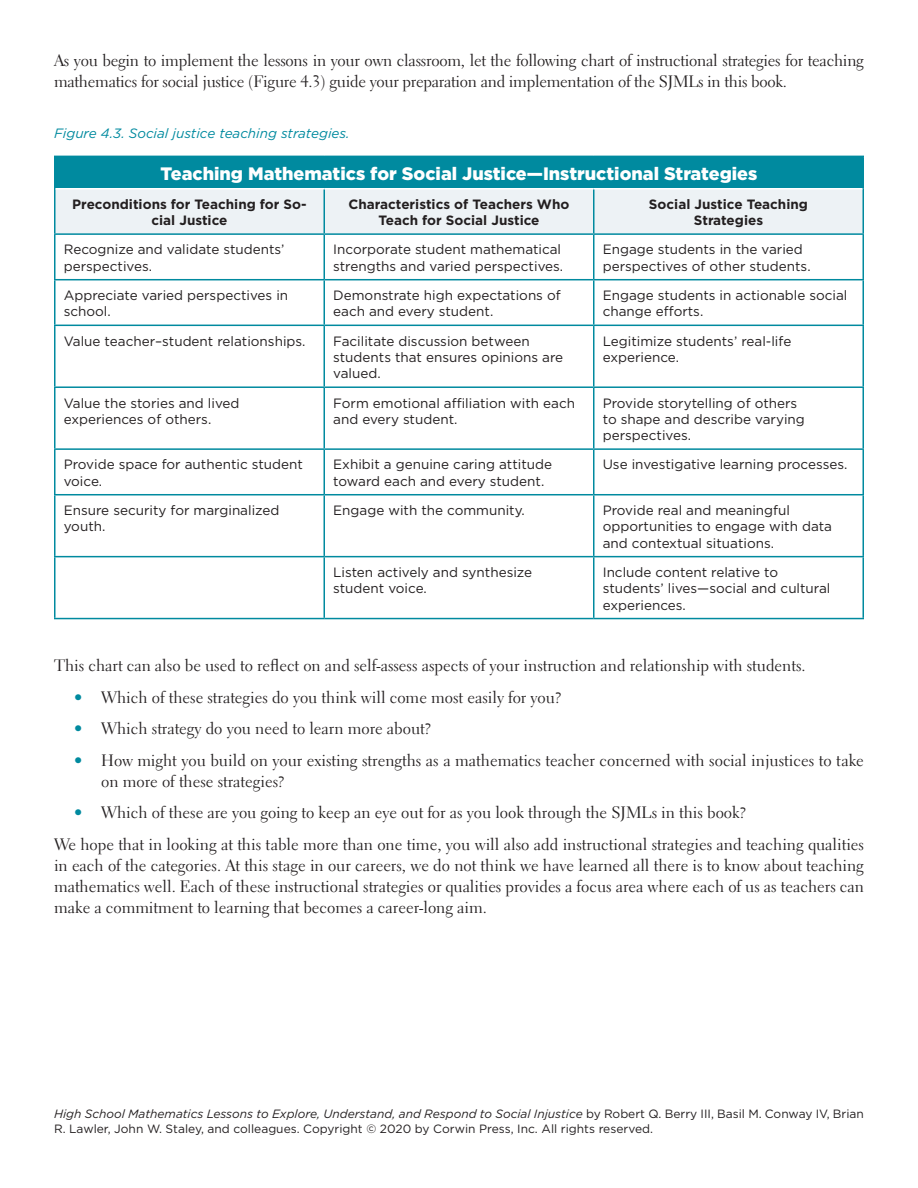
<style>
.page{position:relative;width:918px;height:1188px;background:#fff}
.page>*{position:absolute;margin:0;border:0;box-sizing:border-box;transform-origin:0 0}
.Table_Header{font:900 18px "Gotham";color:#fff}
.TEXT{font:16.5px/21px "Electra LT Std";color:#231f20}
.Table_body{font:13.5px/16.4px "Gotham";color:#231f20}
.Table_Header-2{font:700 13.5px/16.2px "Gotham";color:#231f20;text-align:center}
.Figure_credit{font:italic 13.5px "Gotham";color:#008a9f}
.Repoline{font:12px/15px "Gotham";color:#231f20}
.s1{color:#008a9f}
.s2{font-style:italic}
</style>
<div class="page">
<div style="left:55px;top:156px;width:808px;height:33px;background:#008a9f"></div>
<div style="left:56px;top:190px;width:806px;height:43px;background:#edf2f5"></div>
<hr style="left:54px;top:235px;width:2px;height:44px;background:#008a9f">
<hr style="left:324px;top:235px;width:1px;height:44px;background:#008a9f">
<hr style="left:593px;top:235px;width:1px;height:44px;background:#008a9f">
<hr style="left:862px;top:235px;width:2px;height:44px;background:#008a9f">
<hr style="left:54px;top:279px;width:270px;height:1px;background:#008a9f">
<hr style="left:54px;top:280px;width:2px;height:45px;background:#008a9f">
<hr style="left:324px;top:279px;width:270px;height:1px;background:#008a9f">
<hr style="left:324px;top:280px;width:1px;height:45px;background:#008a9f">
<hr style="left:594px;top:279px;width:270px;height:1px;background:#008a9f">
<hr style="left:593px;top:280px;width:1px;height:45px;background:#008a9f">
<hr style="left:862px;top:280px;width:2px;height:45px;background:#008a9f">
<hr style="left:54px;top:325px;width:270px;height:1px;background:#008a9f">
<hr style="left:54px;top:326px;width:2px;height:60px;background:#008a9f">
<hr style="left:324px;top:325px;width:270px;height:1px;background:#008a9f">
<hr style="left:324px;top:326px;width:1px;height:60px;background:#008a9f">
<hr style="left:594px;top:325px;width:270px;height:1px;background:#008a9f">
<hr style="left:593px;top:326px;width:1px;height:60px;background:#008a9f">
<hr style="left:862px;top:326px;width:2px;height:60px;background:#008a9f">
<hr style="left:54px;top:386px;width:270px;height:2px;background:#008a9f">
<hr style="left:54px;top:388px;width:2px;height:60px;background:#008a9f">
<hr style="left:324px;top:386px;width:270px;height:2px;background:#008a9f">
<hr style="left:324px;top:388px;width:1px;height:60px;background:#008a9f">
<hr style="left:594px;top:386px;width:270px;height:2px;background:#008a9f">
<hr style="left:593px;top:388px;width:1px;height:60px;background:#008a9f">
<hr style="left:862px;top:388px;width:2px;height:60px;background:#008a9f">
<hr style="left:54px;top:448px;width:270px;height:2px;background:#008a9f">
<hr style="left:54px;top:450px;width:2px;height:44px;background:#008a9f">
<hr style="left:324px;top:448px;width:270px;height:2px;background:#008a9f">
<hr style="left:324px;top:450px;width:1px;height:44px;background:#008a9f">
<hr style="left:594px;top:448px;width:270px;height:2px;background:#008a9f">
<hr style="left:593px;top:450px;width:1px;height:44px;background:#008a9f">
<hr style="left:862px;top:450px;width:2px;height:44px;background:#008a9f">
<hr style="left:54px;top:494px;width:270px;height:1px;background:#008a9f">
<hr style="left:54px;top:495px;width:2px;height:61px;background:#008a9f">
<hr style="left:324px;top:494px;width:270px;height:1px;background:#008a9f">
<hr style="left:324px;top:495px;width:1px;height:61px;background:#008a9f">
<hr style="left:594px;top:494px;width:270px;height:1px;background:#008a9f">
<hr style="left:593px;top:495px;width:1px;height:61px;background:#008a9f">
<hr style="left:862px;top:495px;width:2px;height:61px;background:#008a9f">
<hr style="left:54px;top:556px;width:270px;height:1px;background:#008a9f">
<hr style="left:54px;top:557px;width:2px;height:61px;background:#008a9f">
<hr style="left:324px;top:556px;width:270px;height:1px;background:#008a9f">
<hr style="left:324px;top:557px;width:1px;height:61px;background:#008a9f">
<hr style="left:594px;top:556px;width:270px;height:1px;background:#008a9f">
<hr style="left:593px;top:557px;width:1px;height:61px;background:#008a9f">
<hr style="left:862px;top:557px;width:2px;height:61px;background:#008a9f">
<hr style="left:54px;top:618px;width:270px;height:1px;background:#008a9f">
<hr style="left:324px;top:618px;width:270px;height:1px;background:#008a9f">
<hr style="left:594px;top:618px;width:270px;height:1px;background:#008a9f">
<hr style="left:54px;top:156px;width:270px;height:1px;background:#008a9f">
<hr style="left:54px;top:157px;width:2px;height:32px;background:#008a9f">
<hr style="left:594px;top:156px;width:270px;height:1px;background:#008a9f">
<hr style="left:862px;top:157px;width:2px;height:32px;background:#008a9f">
<hr style="left:54px;top:189px;width:2px;height:44px;background:#008a9f">
<hr style="left:54px;top:233px;width:270px;height:2px;background:#008a9f">
<hr style="left:324px;top:233px;width:270px;height:2px;background:#008a9f">
<hr style="left:862px;top:189px;width:2px;height:44px;background:#008a9f">
<hr style="left:594px;top:233px;width:270px;height:2px;background:#008a9f">
<hr style="left:56px;top:188px;width:268px;height:2px;background:#fff">
<hr style="left:324px;top:188px;width:270px;height:2px;background:#fff">
<hr style="left:594px;top:188px;width:269px;height:2px;background:#fff">
<hr style="left:324px;top:190px;width:1px;height:43px;background:#008a9f">
<hr style="left:593px;top:190px;width:1px;height:43px;background:#008a9f">
<p class="TEXT" style="left:54px;top:50px;width:811px">As you begin to implement the lessons in your own classroom, let the following chart of instructional strategies for teaching mathematics for social justice (Figure 4.3) guide your preparation and implementation of the SJMLs in this book.</p>
<p class="Figure_credit" style="left:54px;top:125px;width:297px">Figure 4.3. Social justice teaching strategies.</p>
<p class="Table_Header" style="left:161px;top:161px;width:598px">Teaching Mathematics for Social Justice—Instructional Strategies</p>
<p class="Table_Header-2" style="left:72px;top:196px;width:236px">Preconditions for Teaching for So&shy;cial Justice</p>
<p class="Table_Header-2" style="left:349px;top:196px;width:222px">Characteristics of Teachers Who<br>Teach for Social Justice</p>
<p class="Table_Header-2" style="left:649px;top:196px;width:161px">Social Justice Teaching<br>Strategies</p>
<p class="Table_body" style="left:64px;top:241px;width:222px">Recognize and validate students’ perspectives.</p>
<p class="Table_body" style="left:333px;top:241px;width:231px">Incorporate student mathematical strengths and varied perspectives.</p>
<p class="Table_body" style="left:603px;top:241px;width:209px">Engage students in the varied perspectives of other students.</p>
<p class="Table_body" style="left:64px;top:287px;width:226px">Appreciate varied perspectives in school.</p>
<p class="Table_body" style="left:333px;top:287px;width:229px">Demonstrate high expectations of each and every student.</p>
<p class="Table_body" style="left:603px;top:287px;width:246px">Engage students in actionable social change efforts.</p>
<p class="Table_body" style="left:64px;top:332px;width:243px">Value teacher–student relationships.</p>
<p class="Table_body" style="left:333px;top:332px;width:232px">Facilitate discussion between students that ensures opinions are valued.</p>
<p class="Table_body" style="left:603px;top:332px;width:190px">Legitimize students’ real-life experience.</p>
<p class="Table_body" style="left:64px;top:394px;width:177px">Value the stories and lived experiences of others.</p>
<p class="Table_body" style="left:333px;top:394px;width:243px">Form emotional affiliation with each and every student.</p>
<p class="Table_body" style="left:603px;top:394px;width:204px">Provide storytelling of others to shape and describe varying perspectives.</p>
<p class="Table_body" style="left:64px;top:456px;width:241px">Provide space for authentic student voice.</p>
<p class="Table_body" style="left:333px;top:456px;width:220px">Exhibit a genuine caring attitude toward each and every student.</p>
<p class="Table_body" style="left:603px;top:456px;width:246px">Use investigative learning processes.</p>
<p class="Table_body" style="left:64px;top:502px;width:217px">Ensure security for marginalized youth.</p>
<p class="Table_body" style="left:333px;top:502px;width:193px">Engage with the community.</p>
<p class="Table_body" style="left:603px;top:502px;width:231px">Provide real and meaningful opportunities to engage with data and contextual situations.</p>
<p class="Table_body" style="left:333px;top:564px;width:201px">Listen actively and synthesize student voice.</p>
<p class="Table_body" style="left:603px;top:564px;width:229px">Include content relative to students’ lives—social and cultural experiences.</p>
<p class="TEXT" style="left:54px;top:655px;width:753px">This chart can also be used to reflect on and self-assess aspects of your instruction and relationship with students.</p>
<p class="TEXT" style="left:74px;top:686px;width:489px"><span class="s1">•</span> Which of these strategies do you think will come most easily for you?</p>
<p class="TEXT" style="left:74px;top:718px;width:359px"><span class="s1">•</span> Which strategy do you need to learn more about?</p>
<p class="TEXT" style="left:101px;top:749px;width:764px;text-indent:-27px"><span class="s1">•</span> How might you build on your existing strengths as a mathematics teacher concerned with social injustices to take on more of these strategies?</p>
<p class="TEXT" style="left:74px;top:802px;width:674px"><span class="s1">•</span> Which of these are you going to keep an eye out for as you look through the SJMLs in this book?</p>
<p class="TEXT" style="left:54px;top:833px;width:812px;text-align:justify">We hope that in looking at this table more than one time, you will also add instructional strategies and teaching qualities in each of the categories. At this stage in our careers, we do not think we have learned all there is to know about teaching mathematics well. Each of these instructional strategies or qualities provides a focus area where each of us as teachers can make a commitment to learning that becomes a career-long aim.</p>
<p class="Repoline" style="left:54px;top:1106px;width:812px"><span class="s2">High School Mathematics Lessons to Explore, Understand, and Respond to Social Injustice</span> by Robert Q. Berry III, Basil M. Conway IV, Brian<br>R. Lawler, John W. Staley, and colleagues. Copyright © 2020 by Corwin Press, Inc. All rights reserved.</p>
</div>
